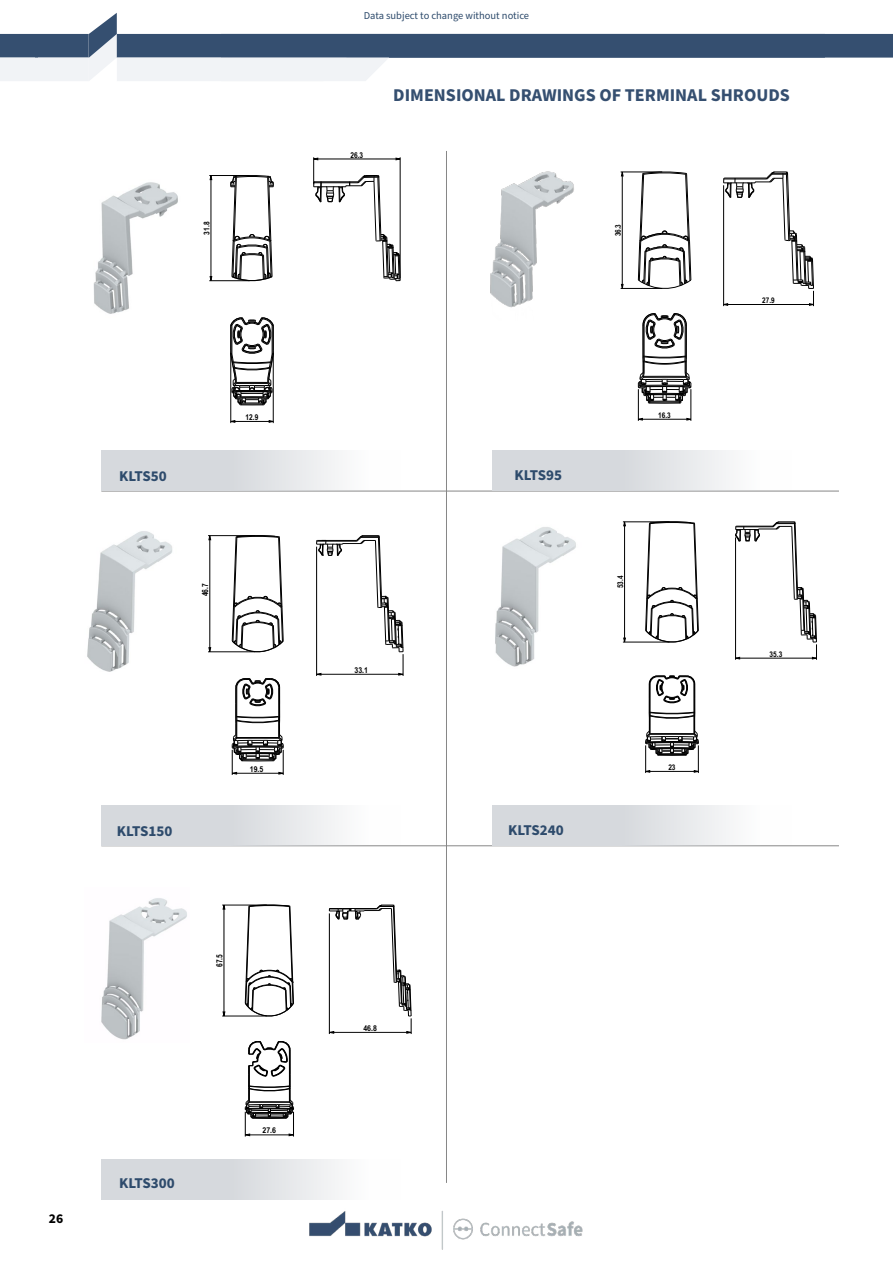
<style>
.page{position:relative;width:893px;height:1263px;background:#fff}
.page>*{position:absolute;margin:0;border:0;box-sizing:border-box;transform-origin:0 0}
.t1{font:700 18px "Source Sans Pro";color:#354f70}
.t2{font:700 15px "Source Sans Pro";color:#2e4b6c}
.t3{font:700 13.5px "Source Sans Pro";color:#000}
.t4{font:10.5px "Source Sans Pro";color:#2e4b6c}
.t5{font:700 8.55px "Arial Narrow";color:#000;scale:.94 1}
.t6{font:700 8.4px "Arial Narrow";color:#000;scale:.95 1}
.t7{font:700 8.1px "Arial Narrow";color:#000}
.t8{font:700 8.1px "Arial Narrow";color:#000;scale:1.05 1}
.t9{font:700 7.95px "Arial Narrow";color:#000}
.t10{font:700 7.95px "Arial Narrow";color:#000;scale:1.06 1}
.t11{font:700 7.8px "Arial Narrow";color:#000}
</style>
<div class="page">
<svg style="left:0;top:13px;width:893px;height:68px"></svg>
<img style="left:309px;top:1211px;width:274px;height:39px">
<hr style="left:446px;top:151px;width:1px;height:1032px;background:#878787">
<hr style="left:101px;top:491px;width:738px;height:1px;background:#878787">
<hr style="left:101px;top:845px;width:738px;height:1px;background:#878787">
<div style="left:101px;top:450px;width:299px;height:41px;background:linear-gradient(to right,#cbcfd4,#fcfcfc)"></div>
<div style="left:493px;top:450px;width:299px;height:41px;background:linear-gradient(to right,#cbcfd4,#fcfcfc)"></div>
<div style="left:101px;top:805px;width:299px;height:40px;background:linear-gradient(to right,#cbcfd4,#fcfcfc)"></div>
<div style="left:493px;top:805px;width:299px;height:40px;background:linear-gradient(to right,#cbcfd4,#fcfcfc)"></div>
<div style="left:101px;top:1159px;width:299px;height:41px;background:linear-gradient(to right,#cbcfd4,#fcfcfc)"></div>
<svg style="left:209px;top:176px;width:4px;height:4px"></svg>
<svg style="left:231px;top:420px;width:5px;height:3px"></svg>
<svg style="left:268px;top:420px;width:5px;height:3px"></svg>
<hr style="left:209px;top:280px;width:41px;height:1px;background:#000">
<hr style="left:211px;top:180px;width:1px;height:97px;background:#000">
<hr style="left:209px;top:175px;width:41px;height:1px;background:#000">
<hr style="left:235px;top:421px;width:34px;height:1px;background:#000">
<hr style="left:230px;top:353px;width:1px;height:70px;background:#000">
<hr style="left:273px;top:353px;width:1px;height:70px;background:#000">
<svg style="left:230px;top:175px;width:44px;height:106px"></svg>
<svg style="left:230px;top:317px;width:44px;height:91px"></svg>
<svg style="left:313px;top:157px;width:88px;height:124px"></svg>
<img style="left:93px;top:182px;width:85px;height:132px">
<svg style="left:621px;top:171px;width:3px;height:6px"></svg>
<svg style="left:621px;top:284px;width:3px;height:4px"></svg>
<svg style="left:686px;top:418px;width:5px;height:3px"></svg>
<hr style="left:621px;top:288px;width:41px;height:1px;background:#000">
<hr style="left:622px;top:176px;width:1px;height:108px;background:#000">
<hr style="left:621px;top:172px;width:41px;height:1px;background:#000">
<hr style="left:642px;top:419px;width:45px;height:1px;background:#000">
<hr style="left:638px;top:389px;width:1px;height:32px;background:#000">
<hr style="left:691px;top:389px;width:1px;height:32px;background:#000">
<svg style="left:638px;top:171px;width:53px;height:118px"></svg>
<svg style="left:723px;top:171px;width:91px;height:135px"></svg>
<svg style="left:638px;top:313px;width:54px;height:92px"></svg>
<img style="left:490px;top:171px;width:84px;height:137px">
<svg style="left:208px;top:536px;width:3px;height:4px"></svg>
<hr style="left:208px;top:651px;width:47px;height:1px;background:#000">
<hr style="left:210px;top:540px;width:1px;height:108px;background:#000">
<hr style="left:208px;top:535px;width:47px;height:1px;background:#000">
<svg style="left:231px;top:535px;width:53px;height:118px"></svg>
<svg style="left:316px;top:535px;width:88px;height:141px"></svg>
<svg style="left:231px;top:678px;width:53px;height:97px"></svg>
<img style="left:87px;top:531px;width:86px;height:141px">
<svg style="left:623px;top:521px;width:3px;height:6px"></svg>
<svg style="left:623px;top:637px;width:3px;height:5px"></svg>
<hr style="left:623px;top:642px;width:46px;height:1px;background:#000">
<hr style="left:624px;top:526px;width:1px;height:112px;background:#000">
<hr style="left:623px;top:522px;width:46px;height:1px;background:#000">
<svg style="left:645px;top:521px;width:54px;height:122px"></svg>
<svg style="left:735px;top:521px;width:82px;height:139px"></svg>
<svg style="left:645px;top:675px;width:54px;height:98px"></svg>
<img style="left:495px;top:527px;width:81px;height:140px">
<svg style="left:222px;top:904px;width:4px;height:6px"></svg>
<svg style="left:222px;top:1011px;width:4px;height:5px"></svg>
<hr style="left:222px;top:1016px;width:45px;height:1px;background:#000">
<hr style="left:224px;top:909px;width:1px;height:103px;background:#000">
<hr style="left:222px;top:905px;width:45px;height:1px;background:#000">
<svg style="left:245px;top:905px;width:49px;height:112px"></svg>
<svg style="left:329px;top:904px;width:83px;height:130px"></svg>
<svg style="left:245px;top:1041px;width:49px;height:95px"></svg>
<img style="left:101px;top:898px;width:86px;height:142px">
<p class="t3" style="left:49px;top:1209px;width:16px">26</p>
<p class="t4" style="left:364px;top:9px;width:167px">Data subject to change without notice</p>
<p class="t9" style="left:201px;top:235px;width:14px;rotate:-90deg">31.8</p>
<p class="t7" style="left:246px;top:411px;width:14px">12.9</p>
<p class="t7" style="left:350px;top:149px;width:14px">26.3</p>
<p class="t1" style="left:393px;top:83px;width:398px">DIMENSIONAL DRAWINGS OF TERMINAL SHROUDS</p>
<p class="t11" style="left:612px;top:236px;width:14px;rotate:-90deg">36.3</p>
<p class="t11" style="left:762px;top:294px;width:14px">27.9</p>
<p class="t11" style="left:658px;top:409px;width:14px">16.3</p>
<p class="t2" style="left:119px;top:466px;width:49px">KLTS50</p>
<p class="t2" style="left:514px;top:465px;width:49px">KLTS95</p>
<p class="t6" style="left:199px;top:596px;width:15px;rotate:-90deg">46.7</p>
<p class="t8" style="left:250px;top:763px;width:14px">19.5</p>
<p class="t8" style="left:355px;top:664px;width:14px">33.1</p>
<p class="t2" style="left:117px;top:821px;width:57px">KLTS150</p>
<p class="t2" style="left:508px;top:820px;width:57px">KLTS240</p>
<p class="t5" style="left:213px;top:967px;width:15px;rotate:-90deg">67.5</p>
<p class="t2" style="left:119px;top:1173px;width:57px">KLTS300</p>
<p class="t10" style="left:263px;top:1124px;width:14px">27.6</p>
<p class="t10" style="left:363px;top:1022px;width:14px">46.8</p>
<p class="t9" style="left:614px;top:588px;width:14px;rotate:-90deg">53.4</p>
<p class="t11" style="left:668px;top:761px;width:9px">23</p>
<p class="t11" style="left:770px;top:648px;width:14px">35.3</p>
</div>
